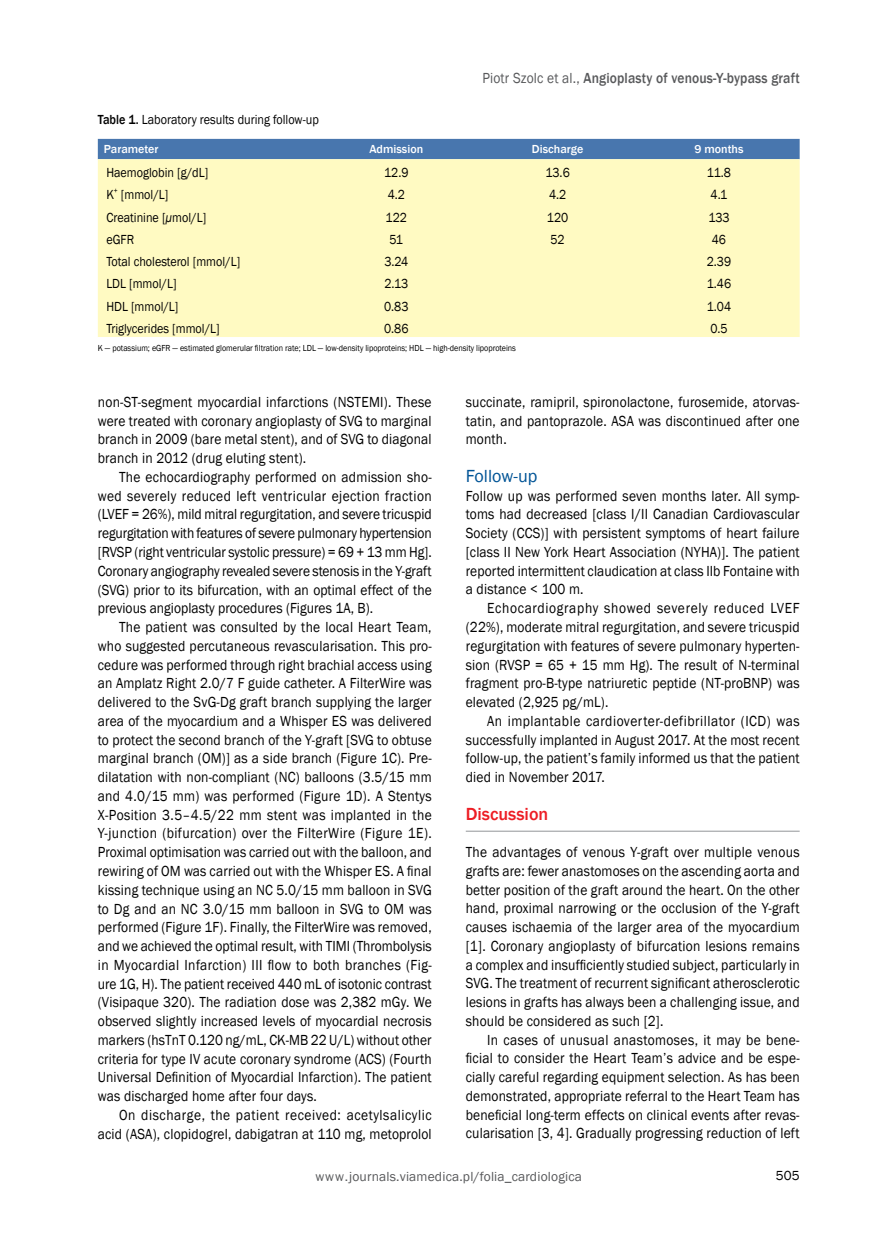
<style>
.page{position:relative;width:872px;height:1234px;background:#fff}
.page>*{position:absolute;margin:0;border:0;box-sizing:border-box;transform-origin:0 0}
.t1{font:500 18px "Franklin Gothic";color:#ed1d24}
.t2{font:18px "Franklin Gothic";color:#005496}
.t3{font:15px/18.8px "Franklin Gothic";letter-spacing:.01em;color:#000;text-align:justify;scale:.9 1}
.t4{font:500 15px "Franklin Gothic";letter-spacing:.01em;color:#58595b;scale:.9 1}
.t5{font:13.5px "Franklin Gothic";color:#000;scale:.9 1}
.t6{font:13.5px "Franklin Gothic";letter-spacing:.01em;color:#58595b}
.t7{font:13.5px "Franklin Gothic";color:#000}
.t8{font:500 12px "Franklin Gothic";color:#fff}
.t9{font:9px "Franklin Gothic";color:#000;scale:.9 1}
.s1{font-weight:400}
.s2{font-weight:500}
.s3{font-style:italic}
</style>
<div class="page">
<hr style="left:466px;top:830px;width:333px;height:1px;background:#939598">
<div style="left:98px;top:139px;width:701px;height:20px;background:#4876ae"></div>
<div style="left:98px;top:159px;width:701px;height:178px;background:#fffac2"></div>
<p class="t4" style="left:482px;top:69px;width:354px"><span class="s1">Piotr Szolc et al.,</span> Angioplasty of venous-Y-bypass graft</p>
<p class="t5" style="left:98px;top:111px;width:247px"><span class="s2">Table 1.</span> Laboratory results during follow-up</p>
<p class="t8" style="left:104px;top:142px;width:56px">Parameter</p>
<p class="t8" style="left:369px;top:142px;width:55px">Admission</p>
<p class="t8" style="left:532px;top:142px;width:53px">Discharge</p>
<p class="t8" style="left:694px;top:142px;width:51px">9 months</p>
<p class="t5" style="left:106px;top:164px;width:115px">Haemoglobin [g/dL]</p>
<p class="t5" style="left:384px;top:164px;width:29px">12.9</p>
<p class="t5" style="left:545px;top:164px;width:28px">13.6</p>
<p class="t5" style="left:707px;top:164px;width:28px">11.8</p>
<p class="t5" style="left:106px;top:186px;width:70px">K<sup>+</sup> [mmol/L]</p>
<p class="t5" style="left:388px;top:186px;width:21px">4.2</p>
<p class="t5" style="left:549px;top:186px;width:21px">4.2</p>
<p class="t5" style="left:710px;top:186px;width:20px">4.1</p>
<p class="t5" style="left:106px;top:209px;width:112px">Creatinine [<span class="s3">μ</span>mol/L]</p>
<p class="t5" style="left:385px;top:209px;width:25px">122</p>
<p class="t5" style="left:547px;top:209px;width:25px">120</p>
<p class="t5" style="left:708px;top:209px;width:25px">133</p>
<p class="t5" style="left:106px;top:231px;width:32px">eGFR</p>
<p class="t5" style="left:389px;top:231px;width:17px">51</p>
<p class="t5" style="left:550px;top:231px;width:17px">52</p>
<p class="t5" style="left:712px;top:231px;width:17px">46</p>
<p class="t5" style="left:106px;top:253px;width:150px">Total cholesterol [mmol/L]</p>
<p class="t5" style="left:384px;top:253px;width:28px">3.24</p>
<p class="t5" style="left:707px;top:253px;width:29px">2.39</p>
<p class="t5" style="left:106px;top:275px;width:80px">LDL [mmol/L]</p>
<p class="t5" style="left:384px;top:275px;width:28px">2.13</p>
<p class="t5" style="left:707px;top:275px;width:29px">1.46</p>
<p class="t5" style="left:106px;top:297px;width:82px">HDL [mmol/L]</p>
<p class="t5" style="left:384px;top:297px;width:29px">0.83</p>
<p class="t5" style="left:707px;top:297px;width:29px">1.04</p>
<p class="t5" style="left:106px;top:320px;width:127px">Triglycerides [mmol/L]</p>
<p class="t5" style="left:384px;top:320px;width:29px">0.86</p>
<p class="t5" style="left:710px;top:320px;width:21px">0.5</p>
<p class="t9" style="left:98px;top:342px;width:466px">K — potassium; eGFR — estimated glomerular filtration rate; LDL — low-density lipoproteins; HDL — high-density lipoproteins</p>
<p class="t3" style="left:98px;top:393px;width:372px">non-ST-segment myocardial infarctions (NSTEMI). These were treated with coronary angioplasty of SVG to marginal branch in 2009 (bare metal stent), and of SVG to diagonal branch in 2012 (drug eluting stent).</p>
<p class="t3" style="left:98px;top:468px;width:372px;text-indent:21px">The echocardiography performed on admission sho&shy;wed severely reduced left ventricular ejection fraction (LVEF = 26%), mild mitral regurgitation, and severe tricuspid regurgitation with features of severe pulmonary hypertension [RVSP (right ventricular systolic pressure) = 69 + 13 mm Hg].<br>Coronary angiography revealed severe stenosis in the Y-graft (SVG) prior to its bifurcation, with an optimal effect of the previous angioplasty procedures (Figures 1A, B).</p>
<p class="t3" style="left:98px;top:618px;width:372px;text-indent:21px">The patient was consulted by the local Heart Team, who suggested percutaneous revascularisation. This pro&shy;cedure was performed through right brachial access using an Amplatz Right 2.0/7 F guide catheter. A FilterWire was delivered to the SvG-Dg graft branch supplying the larger area of the myocardium and a Whisper ES was delivered to protect the second branch of the Y-graft [SVG to obtuse marginal branch (OM)] as a side branch (Figure 1C). Pre&shy;dilatation with non-compliant (NC) balloons (3.5/15 mm and 4.0/15 mm) was performed (Figure 1D). A Stentys X-Position 3.5–4.5/22 mm stent was implanted in the Y-junction (bifurcation) over the FilterWire (Figure 1E).<br>Proximal optimisation was carried out with the balloon, and rewiring of OM was carried out with the Whisper ES. A final kissing technique using an NC 5.0/15 mm balloon in SVG to Dg and an NC 3.0/15 mm balloon in SVG to OM was performed (Figure 1F). Finally, the FilterWire was removed, and we achieved the optimal result, with TIMI (Thrombolysis in Myocardial Infarction) III flow to both branches (Fig&shy;ure 1G, H). The patient received 440 mL of isotonic contrast (Visipaque 320). The radiation dose was 2,382 mGy. We observed slightly increased levels of myocardial necrosis markers (hsTnT 0.120 ng/mL, CK-MB 22 U/L) without other criteria for type IV acute coronary syndrome (ACS) (Fourth Universal Definition of Myocardial Infarction). The patient was discharged home after four days.</p>
<p class="t3" style="left:98px;top:1105px;width:372px;text-align:right">On discharge, the patient received: acetylsalicylic acid (ASA), clopidogrel, dabigatran at 110 mg, metoprolol</p>
<p class="t3" style="left:466px;top:393px;width:372px">succinate, ramipril, spironolactone, furosemide, atorvas&shy;tatin, and pantoprazole. ASA was discontinued after one month.</p>
<p class="t2" style="left:466px;top:464px;width:73px">Follow-up</p>
<p class="t3" style="left:466px;top:486px;width:372px">Follow up was performed seven months later. All symp&shy;toms had decreased [class I/II Canadian Cardiovascular Society (CCS)] with persistent symptoms of heart failure [class II New York Heart Association (NYHA)]. The patient reported intermittent claudication at class IIb Fontaine with a distance &lt; 100 m.</p>
<p class="t3" style="left:466px;top:599px;width:372px;text-indent:21px">Echocardiography showed severely reduced LVEF (22%), moderate mitral regurgitation, and severe tricuspid regurgitation with features of severe pulmonary hyperten&shy;sion (RVSP = 65 + 15 mm Hg). The result of N-terminal fragment pro-B-type natriuretic peptide (NT-proBNP) was elevated (2,925 pg/mL).</p>
<p class="t3" style="left:466px;top:711px;width:372px;text-indent:21px">An implantable cardioverter-defibrillator (ICD) was successfully implanted in August 2017. At the most recent follow-up, the patient’s family informed us that the patient died in November 2017.</p>
<p class="t1" style="left:466px;top:802px;width:84px">Discussion</p>
<p class="t3" style="left:466px;top:842px;width:372px">The advantages of venous Y-graft over multiple venous grafts are: fewer anastomoses on the ascending aorta and better position of the graft around the heart. On the other hand, proximal narrowing or the occlusion of the Y-graft causes ischaemia of the larger area of the myocardium [1]. Coronary angioplasty of bifurcation lesions remains a complex and insufficiently studied subject, particularly in SVG. The treatment of recurrent significant atherosclerotic lesions in grafts has always been a challenging issue, and should be considered as such [2].</p>
<p class="t3" style="left:466px;top:1030px;width:372px;text-indent:21px">In cases of unusual anastomoses, it may be bene&shy;ficial to consider the Heart Team’s advice and be espe&shy;cially careful regarding equipment selection. As has been demonstrated, appropriate referral to the Heart Team has beneficial long-term effects on clinical events after revas&shy;cularisation [3, 4]. Gradually progressing reduction of left</p>
<p class="t6" style="left:315px;top:1168px;width:268px">www.journals.viamedica.pl/folia_cardiologica</p>
<p class="t7" style="left:776px;top:1166px;width:25px">505</p>
</div>
